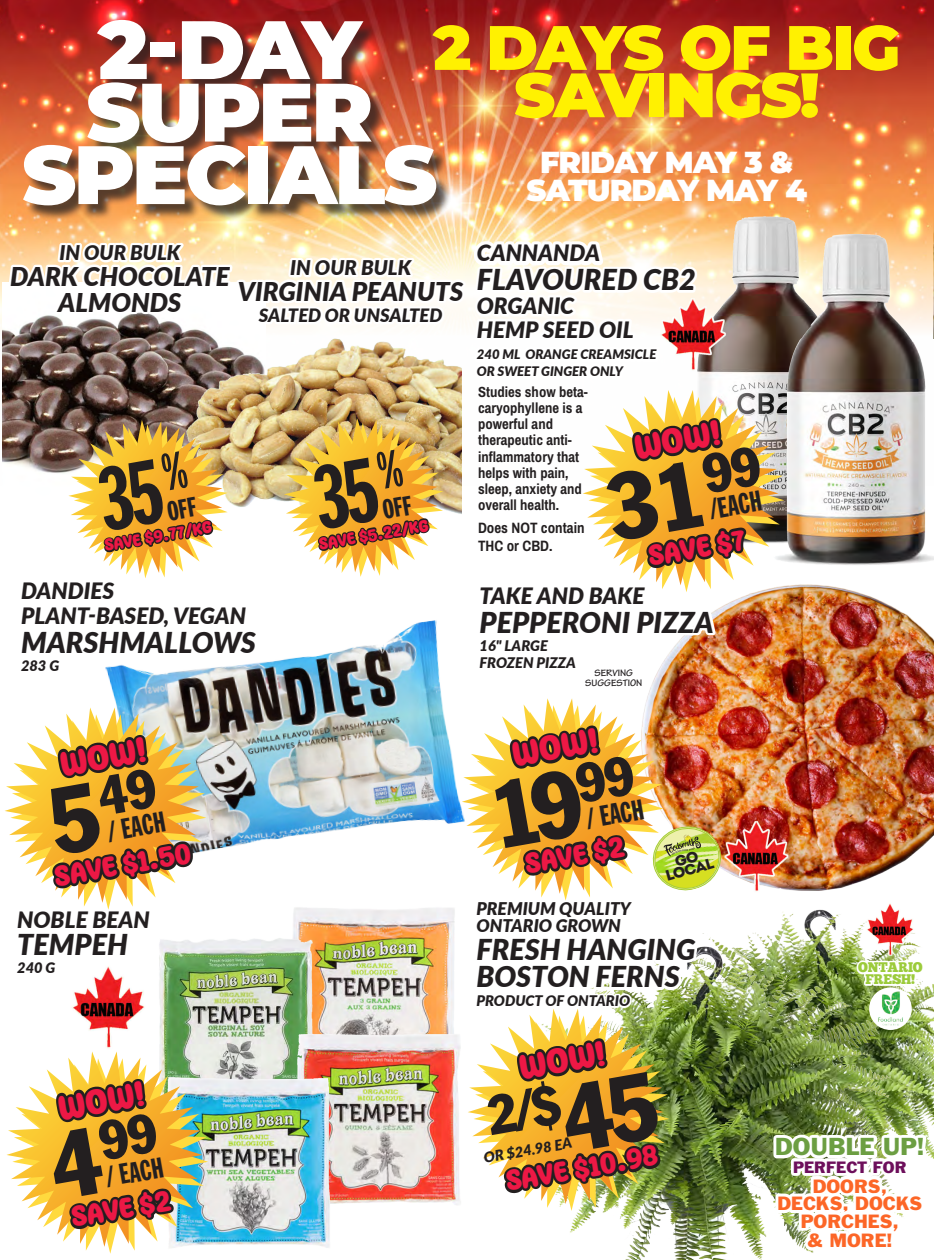
<style>
.page{position:relative;width:934px;height:1260px;background:#fff}
.page>*{position:absolute;margin:0;border:0;box-sizing:border-box;transform-origin:0 0}
.t1{font:900 82.62px "Montserrat";letter-spacing:-.03em;color:#fff}
.t2{font:900 62.62px/47.4px "Montserrat";letter-spacing:-.03em;color:#fff101;text-align:center}
.t3{font:condensed 54.5px "Franklin Gothic";color:#231f20}
.t4{font:35px "Motley Forces";color:#ed1845}
.t5{font:900 30.38px "Montserrat";letter-spacing:-.035em;color:#fff}
.t6{font:italic 900 28.75px "Lato";color:#231f20}
.t7{font:28.75px "Motley Forces";color:#ed1845}
.t8{font:28.25px "Franklin Gothic Extra Cond";color:#231f20}
.t9{font:italic 900 25.88px "Lato";color:#231f20}
.t10{font:22.62px "Franklin Gothic";color:#6c9e42}
.t11{font:italic 900 22.5px "Lato";color:#231f20}
.t12{font:italic 900 20.25px "Lato";color:#231f20}
.t13{font:italic 900 18.38px "Lato";color:#231f20}
.t14{font:17.75px/17.5px "Franklin Gothic";color:#fc6627;text-align:center}
.t15{font:italic 900 17.5px "Lato";color:#231f20}
.t16{font:16.88px "Motley Forces";color:#ed1845}
.t17{font:15.12px "Franklin Gothic";color:#6d0f5b}
.t18{font:700 15px "Archivo Narrow";color:#231f20}
.t19{font:15px/10.8px "Intro";color:#231f20;text-align:center;scale:1.05 1}
.t20{font:700 14.75px/16.2px "Archivo Narrow";color:#231f20}
.t21{font:italic 900 14.62px "Lato";color:#231f20}
.t22{font:13.88px "Chunk Five";letter-spacing:-.01em;color:#9ccb3b;scale:.95 1}
.t23{font:italic 900 13.12px "Lato";color:#231f20}
.t24{font:700 10px "Tekton Pro";color:#231f20}
.s1{font-size:93.38px}
</style>
<div class="page">
<img style="left:1px;top:0;width:933px;height:225px">
<div style="left:26px;top:22px;width:425px;height:199px;background:#231f20;opacity:.75"></div>
<img style="left:930px;top:225px;width:4px;height:336px">
<img style="left:0;top:124px;width:930px;height:1136px">
<p class="t1" style="left:98px;top:-12px;width:265px">2-DAY</p>
<p class="t1" style="left:86px;top:50px;width:288px">SUPER</p>
<p class="t1" style="left:22px;top:113px;width:417px">SPECIALS</p>
<p class="t2" style="left:433px;top:20px;width:468px">2 DAYS OF BIG<br>SAVINGS!</p>
<p class="t5" style="left:540px;top:139px;width:255px">FRIDAY MAY 3 &amp;</p>
<p class="t5" style="left:526px;top:168px;width:282px">SATURDAY MAY 4</p>
<p class="t12" style="left:59px;top:237px;width:123px">IN OUR BULK</p>
<p class="t9" style="left:10px;top:257px;width:221px">DARK CHOCOLATE</p>
<p class="t9" style="left:58px;top:283px;width:125px">ALMONDS</p>
<p class="t12" style="left:290px;top:252px;width:123px">IN OUR BULK</p>
<p class="t9" style="left:238px;top:272px;width:227px">VIRGINIA PEANUTS</p>
<p class="t13" style="left:259px;top:302px;width:185px">SALTED OR UNSALTED</p>
<p class="t16" style="left:103px;top:536px;width:110px;rotate:-10deg">SAVE $9.77/KG</p>
<p class="t16" style="left:317px;top:535px;width:112px;rotate:-10deg">SAVE $5.22/KG</p>
<p class="t11" style="left:21px;top:574px;width:95px">DANDIES</p>
<p class="t11" style="left:21px;top:599px;width:227px">PLANT-BASED, VEGAN</p>
<p class="t6" style="left:21px;top:621px;width:236px">MARSHMALLOWS</p>
<p class="t21" style="left:21px;top:655px;width:40px">283 G</p>
<p class="t11" style="left:477px;top:236px;width:125px">CANNANDA</p>
<p class="t6" style="left:477px;top:258px;width:220px">FLAVOURED CB2</p>
<p class="t11" style="left:477px;top:289px;width:99px">ORGANIC</p>
<p class="t11" style="left:477px;top:313px;width:159px">HEMP SEED OIL</p>
<p class="t23" style="left:477px;top:344px;width:181px">240 ML ORANGE CREAMSICLE</p>
<p class="t23" style="left:477px;top:361px;width:148px">OR SWEET GINGER ONLY</p>
<p class="t20" style="left:478px;top:383px;width:111px">Studies show beta&shy;caryophyllene is a</p>
<p class="t20" style="left:478px;top:416px;width:103px">powerful and therapeutic anti&shy;inflammatory that</p>
<p class="t20" style="left:478px;top:465px;width:92px">helps with pain,</p>
<p class="t20" style="left:478px;top:481px;width:105px">sleep, anxiety and overall health.</p>
<p class="t18" style="left:478px;top:519px;width:108px">Does NOT contain</p>
<p class="t18" style="left:478px;top:536px;width:76px">THC or CBD.</p>
<p class="t4" style="left:631px;top:428px;width:89px;rotate:-10deg">WOW!</p>
<p class="t8" style="left:707px;top:494px;width:54px;rotate:-10deg">/EACH</p>
<p class="t7" style="left:646px;top:541px;width:100px;rotate:-10deg">SAVE $7</p>
<p class="t11" style="left:479px;top:579px;width:166px">TAKE AND BAKE</p>
<p class="t6" style="left:479px;top:601px;width:236px">PEPPERONI PIZZA</p>
<p class="t21" style="left:479px;top:635px;width:70px">16" LARGE</p>
<p class="t21" style="left:479px;top:651px;width:98px">FROZEN PIZZA</p>
<p class="t24" style="left:594px;top:667px;width:40px">SERVING</p>
<p class="t24" style="left:585px;top:677px;width:59px">SUGGESTION</p>
<p class="t4" style="left:57px;top:745px;width:89px;rotate:-10deg">WOW!</p>
<p class="t8" style="left:105px;top:817px;width:60px;rotate:-10deg">/ EACH</p>
<p class="t7" style="left:52px;top:861px;width:140px;rotate:-10deg">SAVE $1.50</p>
<p class="t11" style="left:17px;top:903px;width:134px">NOBLE BEAN</p>
<p class="t6" style="left:17px;top:923px;width:112px">TEMPEH</p>
<p class="t21" style="left:17px;top:957px;width:40px">240 G</p>
<p class="t4" style="left:55px;top:1089px;width:89px;rotate:-10deg">WOW!</p>
<p class="t8" style="left:103px;top:1162px;width:60px;rotate:-10deg">/ EACH</p>
<p class="t7" style="left:69px;top:1202px;width:102px;rotate:-10deg">SAVE $2</p>
<p class="t4" style="left:509px;top:736px;width:89px;rotate:-10deg">WOW!</p>
<p class="t8" style="left:584px;top:804px;width:60px;rotate:-10deg">/ EACH</p>
<p class="t7" style="left:523px;top:848px;width:102px;rotate:-10deg">SAVE $2</p>
<p class="t19" style="left:661px;top:861px;width:49px;rotate:-16deg">GO<br>LOCAL</p>
<p class="t15" style="left:476px;top:895px;width:156px">PREMIUM QUALITY</p>
<p class="t15" style="left:476px;top:913px;width:146px">ONTARIO GROWN</p>
<p class="t6" style="left:476px;top:928px;width:221px">FRESH HANGING</p>
<p class="t6" style="left:476px;top:955px;width:205px">BOSTON FERNS</p>
<p class="t21" style="left:476px;top:990px;width:155px">PRODUCT OF ONTARIO</p>
<p class="t4" style="left:516px;top:1048px;width:89px;rotate:-10deg">WOW!</p>
<p class="t3" style="left:482px;top:1084px;width:171px;rotate:-10deg">2/$<span class="s1">45</span></p>
<p class="t21" style="left:482px;top:1147px;width:91px;rotate:-10deg">OR $24.98 EA</p>
<p class="t7" style="left:503px;top:1166px;width:155px;rotate:-10deg">SAVE $10.98</p>
<p class="t22" style="left:858px;top:959px;width:69px">ONTARIO</p>
<p class="t22" style="left:865px;top:971px;width:54px">FRESH!</p>
<p class="t10" style="left:775px;top:1132px;width:151px">DOUBLE UP!</p>
<p class="t17" style="left:793px;top:1157px;width:115px">PERFECT FOR</p>
<p class="t14" style="left:777px;top:1177px;width:146px">DOORS,<br>DECKS, DOCKS<br>PORCHES,</p>
<p class="t14" style="left:807px;top:1232px;width:87px">&amp; MORE!</p>
</div>
